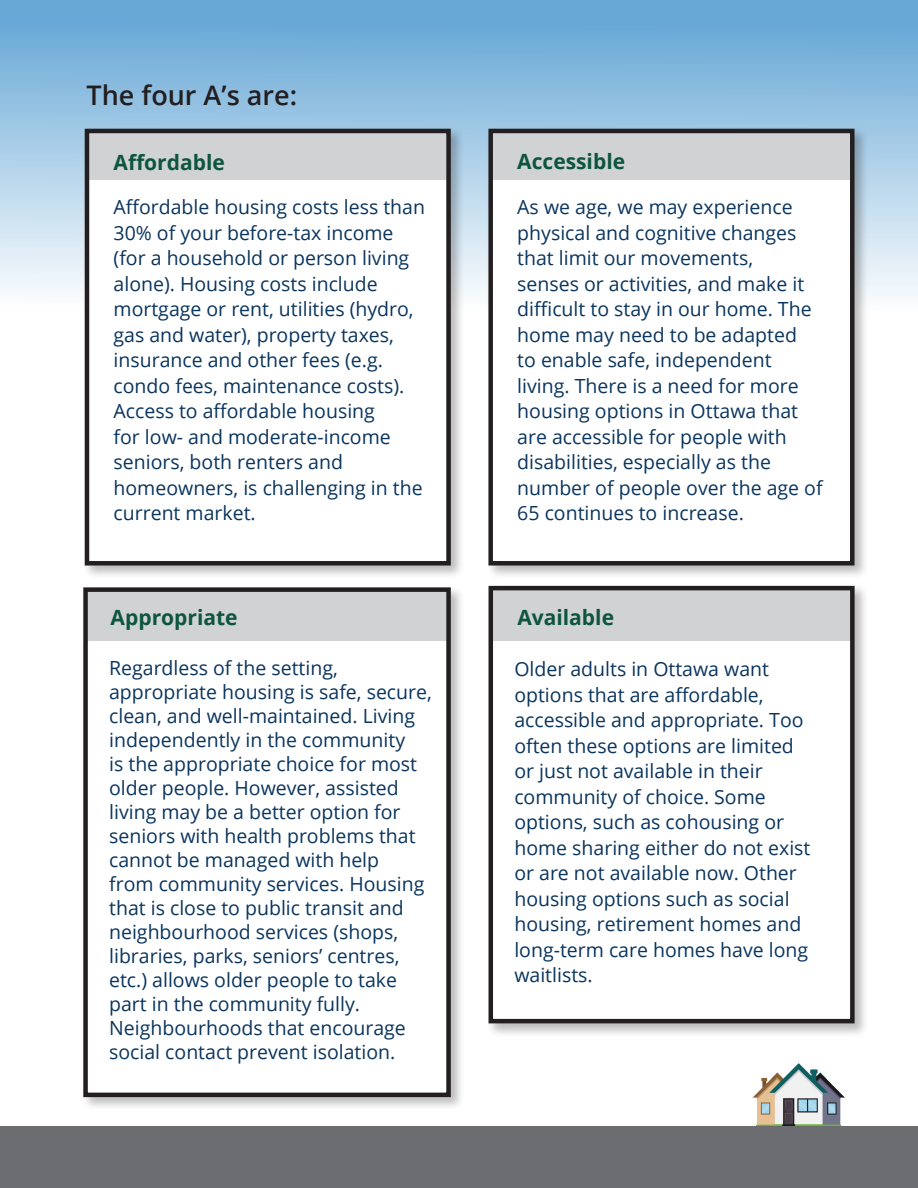
<style>
.page{position:relative;width:918px;height:1188px;background:#fff}
.page>*{position:absolute;margin:0;border:0;box-sizing:border-box;transform-origin:0 0}
.t1{font:600 27px "Open Sans";color:#231f20}
.t2{font:700 21px "Open Sans";color:#0d5540}
.t3{font:19.5px/25.5px "Open Sans";color:#0a355e}
</style>
<div class="page">
<div style="left:0;top:0;width:918px;height:385px;background:linear-gradient(to bottom,#63a5d5,#fff)"></div>
<div style="left:82px;top:126px;width:383px;height:454px;background:#231f20;opacity:.3"></div>
<div style="left:87px;top:131px;width:362px;height:432px;background:#fff"></div>
<div style="left:87px;top:131px;width:362px;height:48px;background:#d1d2d4"></div>
<div style="left:85px;top:129px;width:366px;height:437px;border:4px solid #231f20"></div>
<div style="left:486px;top:126px;width:383px;height:454px;background:#231f20;opacity:.3"></div>
<div style="left:491px;top:131px;width:361px;height:432px;background:#fff"></div>
<div style="left:491px;top:131px;width:361px;height:48px;background:#d1d2d4"></div>
<div style="left:488px;top:129px;width:367px;height:437px;border:4px solid #231f20"></div>
<div style="left:486px;top:584px;width:383px;height:454px;background:#231f20;opacity:.3"></div>
<div style="left:491px;top:588px;width:361px;height:433px;background:#fff"></div>
<div style="left:491px;top:588px;width:361px;height:52px;background:#d1d2d4"></div>
<div style="left:489px;top:586px;width:366px;height:437px;border:4px solid #231f20"></div>
<div style="left:81px;top:585px;width:384px;height:526px;background:#231f20;opacity:.3"></div>
<div style="left:86px;top:590px;width:363px;height:505px;background:#fff"></div>
<div style="left:86px;top:590px;width:363px;height:51px;background:#d1d2d4"></div>
<div style="left:83px;top:587px;width:368px;height:510px;border:4px solid #231f20"></div>
<img style="left:744px;top:1063px;width:112px;height:64px">
<div style="left:0;top:1127px;width:918px;height:61px;background:#6c6d70"></div>
<p class="t1" style="left:87px;top:77px;width:212px">The four A’s are:</p>
<p class="t2" style="left:114px;top:147px;width:113px">Affordable</p>
<p class="t2" style="left:517px;top:147px;width:109px">Accessible</p>
<p class="t3" style="left:114px;top:194px;width:313px">Affordable housing costs less than<br>30% of your before-tax income (for a household or person living alone). Housing costs include mortgage or rent, utilities (hydro, gas and water), property taxes, insurance and other fees (e.g. condo fees, maintenance costs).<br>Access to affordable housing<br>for low- and moderate-income seniors, both renters and homeowners, is challenging in the current market.</p>
<p class="t3" style="left:517px;top:194px;width:307px">As we age, we may experience physical and cognitive changes that limit our movements,<br>senses or activities, and make it difficult to stay in our home. The home may need to be adapted<br>to enable safe, independent living. There is a need for more housing options in Ottawa that are accessible for people with disabilities, especially as the number of people over the age of<br>65 continues to increase.</p>
<p class="t2" style="left:111px;top:603px;width:129px">Appropriate</p>
<p class="t2" style="left:517px;top:602px;width:98px">Available</p>
<p class="t3" style="left:109px;top:655px;width:324px;line-height:24px">Regardless of the setting, appropriate housing is safe, secure, clean, and well-maintained. Living independently in the community<br>is the appropriate choice for most older people. However, assisted living may be a better option for seniors with health problems that cannot be managed with help<br>from community services. Housing that is close to public transit and neighbourhood services (shops, libraries, parks, seniors’ centres, etc.) allows older people to take part in the community fully.<br>Neighbourhoods that encourage social contact prevent isolation.</p>
<p class="t3" style="left:514px;top:656px;width:298px">Older adults in Ottawa want options that are affordable, accessible and appropriate. Too often these options are limited or just not available in their community of choice. Some options, such as cohousing or home sharing either do not exist or are not available now. Other housing options such as social housing, retirement homes and long-term care homes have long waitlists.</p>
</div>
